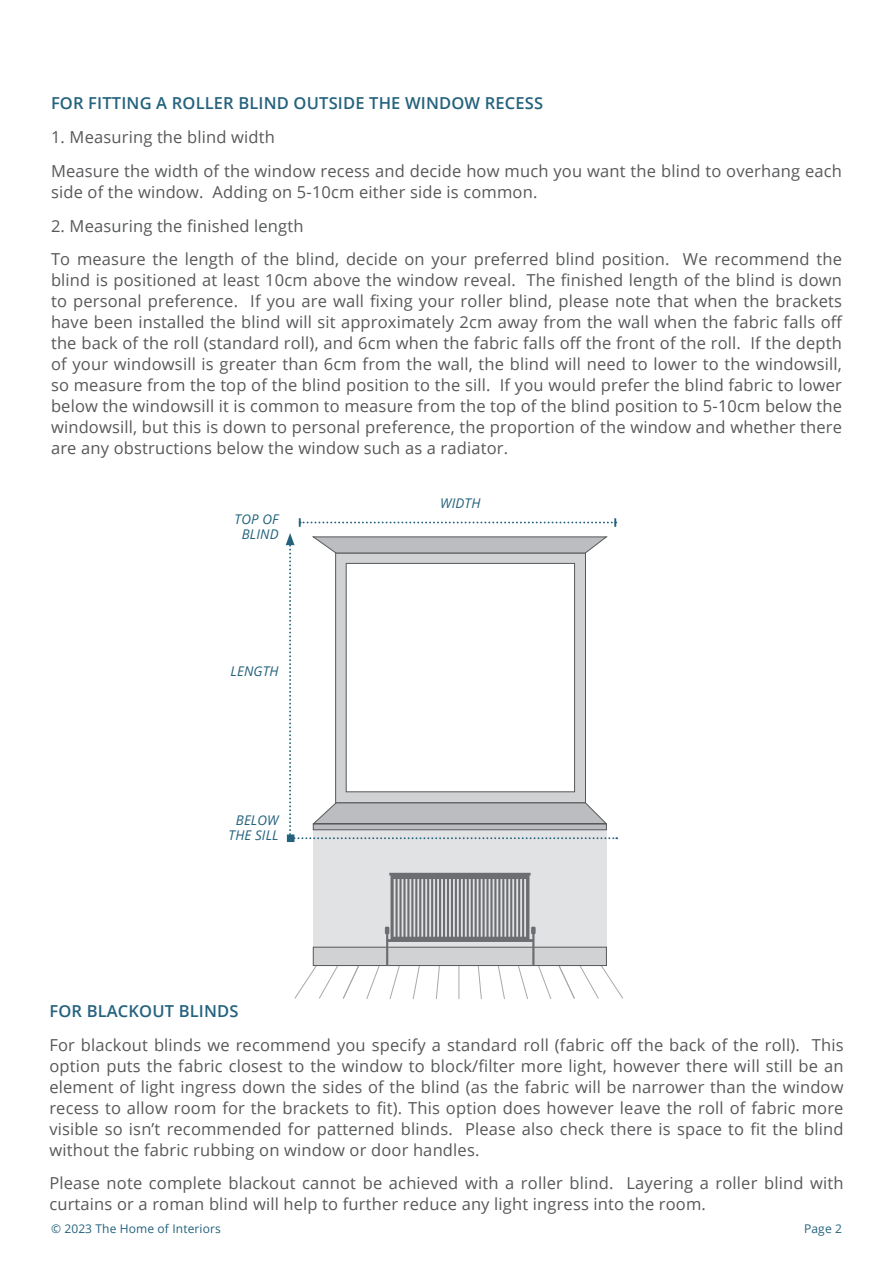
<style>
.page{position:relative;width:893px;height:1263px;background:#fff}
.page>*{position:absolute;margin:0;border:0;box-sizing:border-box;transform-origin:0 0}
.Body_Text{font:16.5px/21px "Open Sans";letter-spacing:.01em;color:#57585a}
.Text_Heading{font:600 16.5px "Open Sans";letter-spacing:.01em;color:#24627d}
.Diagram_caption{font:italic 13.35px/15.1px "Open Sans";letter-spacing:.01em;color:#24627d;text-align:center}
.t1{font:12px "Open Sans";letter-spacing:.01em;color:#24627d}
</style>
<div class="page">
<div style="left:313px;top:829px;width:293px;height:123px;background:#e1e2e4"></div>
<svg style="left:294px;top:964px;width:65px;height:35px"></svg>
<svg style="left:558px;top:966px;width:65px;height:33px"></svg>
<div style="left:313px;top:947px;width:294px;height:19px;background:#d1d2d4;border:1px solid #57585a"></div>
<svg style="left:286px;top:533px;width:331px;height:306px"></svg>
<div style="left:287px;top:834px;width:7px;height:8px;background:#24627d"></div>
<svg style="left:299px;top:518px;width:317px;height:9px"></svg>
<svg style="left:366px;top:873px;width:186px;height:126px"></svg>
<p class="Text_Heading" style="left:51px;top:92px;width:494px">FOR FITTING A ROLLER BLIND OUTSIDE THE WINDOW RECESS</p>
<p class="Body_Text" style="left:51px;top:126px;width:225px">1. Measuring the blind width</p>
<p class="Body_Text" style="left:51px;top:160px;width:792px">Measure the width of the window recess and decide how much you want the blind to overhang each side of the window. Adding on 5-10cm either side is common.</p>
<p class="Body_Text" style="left:51px;top:215px;width:254px">2. Measuring the finished length</p>
<p class="Body_Text" style="left:51px;top:248px;width:793px;text-align:justify">To measure the length of the blind, decide on your preferred blind position. We recommend the blind is positioned at least 10cm above the window reveal. The finished length of the blind is down to personal preference. If you are wall fixing your roller blind, please note that when the brackets have been installed the blind will sit approximately 2cm away from the wall when the fabric falls off the back of the roll (standard roll), and 6cm when the fabric falls off the front of the roll. If the depth of your windowsill is greater than 6cm from the wall, the blind will need to lower to the windowsill, so measure from the top of the blind position to the sill. If you would prefer the blind fabric to lower below the windowsill it is common to measure from the top of the blind position to 5-10cm below the windowsill, but this is down to personal preference, the proportion of the window and whether there are any obstructions below the window such as a radiator.</p>
<p class="Diagram_caption" style="left:235px;top:511px;width:45px">TOP OF<br>BLIND</p>
<p class="Diagram_caption" style="left:231px;top:663px;width:49px">LENGTH</p>
<p class="Diagram_caption" style="left:229px;top:812px;width:51px">BELOW<br>THE SILL</p>
<p class="Diagram_caption" style="left:440px;top:495px;width:42px">WIDTH</p>
<p class="Text_Heading" style="left:49px;top:999px;width:191px">FOR BLACKOUT BLINDS</p>
<p class="Body_Text" style="left:49px;top:1034px;width:796px;text-align:justify">For blackout blinds we recommend you specify a standard roll (fabric off the back of the roll). This option puts the fabric closest to the window to block/filter more light, however there will still be an element of light ingress down the sides of the blind (as the fabric will be narrower than the window recess to allow room for the brackets to fit). This option does however leave the roll of fabric more visible so isn’t recommended for patterned blinds. Please also check there is space to fit the blind without the fabric rubbing on window or door handles.</p>
<p class="Body_Text" style="left:49px;top:1172px;width:796px">Please note complete blackout cannot be achieved with a roller blind. Layering a roller blind with curtains or a roman blind will help to further reduce any light ingress into the room.</p>
<p class="t1" style="left:51px;top:1220px;width:171px">© 2023 The Home of Interiors</p>
<p class="t1" style="left:804px;top:1220px;width:39px">Page 2</p>
</div>
